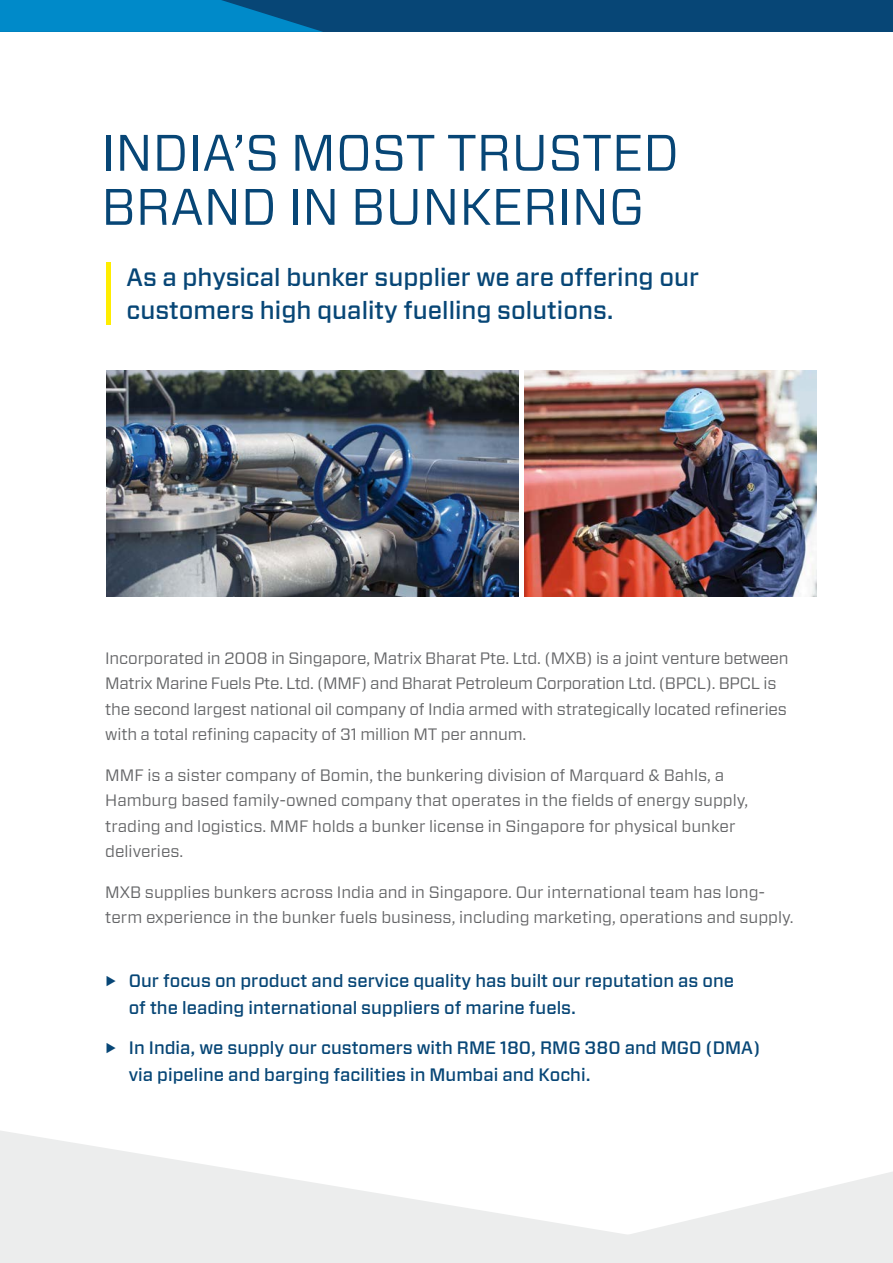
<style>
.page{position:relative;width:893px;height:1263px;background:#fff}
.page>*{position:absolute;margin:0;border:0;box-sizing:border-box;transform-origin:0 0}
.t1{font:51.15px/54.2px "Forza";color:#074676}
.t2{font:500 25.05px/32.8px "Forza";color:#074676}
.t3{font:500 18px/27px "Forza";color:#074676}
.t4{font:16.5px/25.5px "Forza";color:#646567}
</style>
<div class="page">
<img style="left:106px;top:371px;width:413px;height:225px">
<img style="left:524px;top:371px;width:292px;height:225px">
<div style="left:106px;top:262px;width:5px;height:63px;background:#ffed00"></div>
<div style="left:0;top:0;width:893px;height:32px;background:#074676"></div>
<svg style="left:0;top:0;width:323px;height:32px"></svg>
<svg style="left:0;top:1131px;width:509px;height:132px;fill:#eceded"></svg>
<svg style="left:509px;top:1172px;width:384px;height:91px"></svg>
<h1 class="t1" style="left:101px;top:125px;width:579px">INDIA’S MOST TRUSTED<br>BRAND IN BUNKERING</h1>
<h2 class="t2" style="left:126px;top:261px;width:574px">As a physical bunker supplier we are offering our customers high quality fuelling solutions.</h2>
<p class="t4" style="left:105px;top:645px;width:685px">Incorporated in 2008 in Singapore, Matrix Bharat Pte. Ltd. (MXB) is a joint venture between Matrix Marine Fuels Pte. Ltd. (MMF) and Bharat Petroleum Corporation Ltd. (BPCL). BPCL is the second largest national oil company of India armed with strategically located refineries with a total refining capacity of 31 million MT per annum.</p>
<p class="t4" style="left:105px;top:762px;width:645px">MMF is a sister company of Bomin, the bunkering division of Marquard &amp; Bahls, a Hamburg based family-owned company that operates in the fields of energy supply, trading and logistics. MMF holds a bunker license in Singapore for physical bunker deliveries.</p>
<p class="t4" style="left:105px;top:879px;width:690px">MXB supplies bunkers across India and in Singapore. Our international team has long&shy;term experience in the bunker fuels business, including marketing, operations and supply.</p>
<p class="t3" style="left:129px;top:967px;width:607px">Our focus on product and service quality has built our reputation as one of the leading international suppliers of marine fuels.</p>
<p class="t3" style="left:129px;top:1035px;width:633px">In India, we supply our customers with RME 180, RMG 380 and MGO (DMA) via pipeline and barging facilities in Mumbai and Kochi.</p>
</div>
